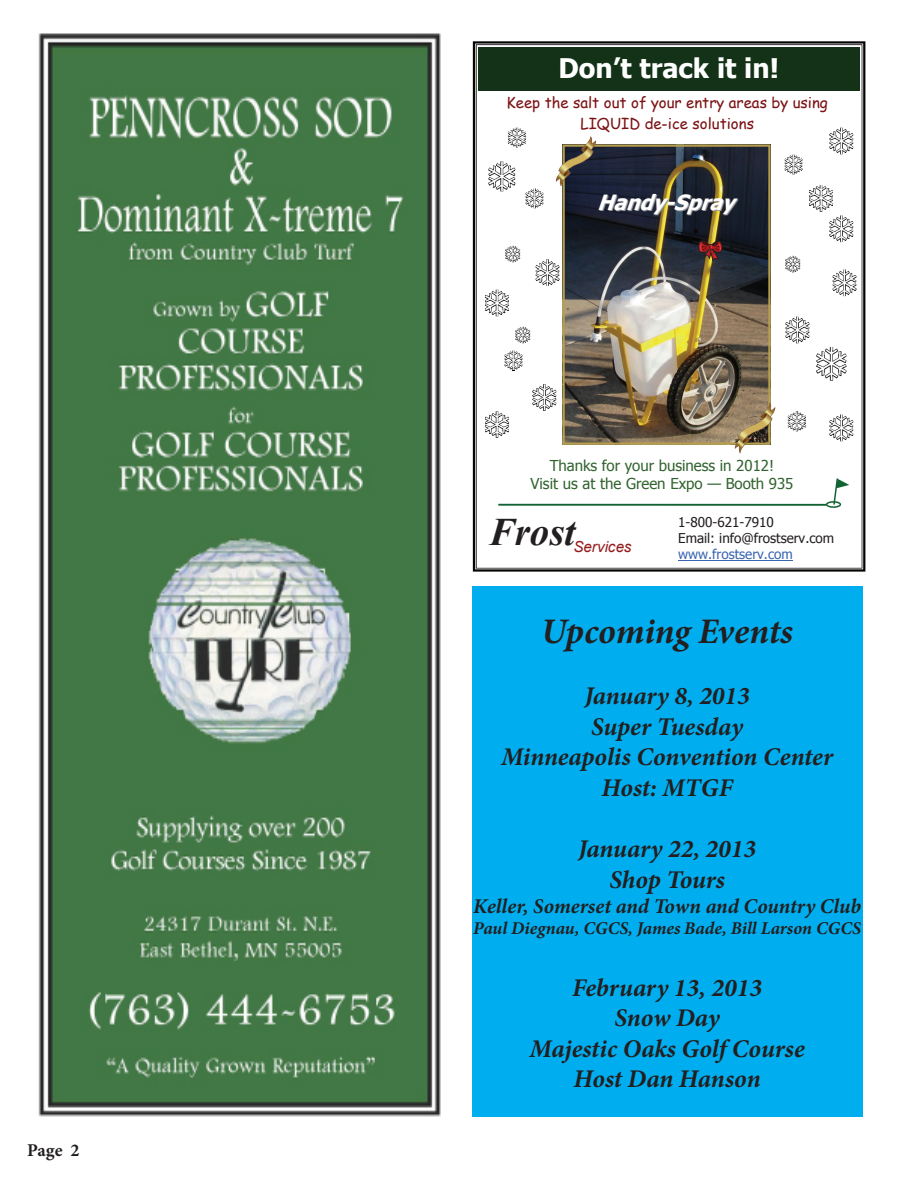
<style>
.page{position:relative;width:918px;height:1188px;background:#fff}
.page>*{position:absolute;margin:0;border:0;box-sizing:border-box;transform-origin:0 0}
.t1{font:italic 700 39px "Times New Roman";color:#231f20}
.t2{font:italic 700 36px "Minion Pro";letter-spacing:-.005em;color:#231f20}
.t3{font:700 27px "Tahoma";color:#fff}
.t4{font:italic 700 25.5px "Minion Pro";color:#231f20}
.t5{font:italic 700 21px "Minion Pro";letter-spacing:-.005em;color:#231f20}
.t6{font:italic 700 21px "Tahoma";color:#fff}
.t7{font:italic 700 18px "Minion Pro";color:#231f20}
.t8{font:700 18px "Minion Pro";color:#231f20}
.t9{font:italic 15.15px "Arial";color:#93191c}
.t10{font:15px/18.1px "Tahoma";color:#326330;text-align:center}
.t11{font:15px/20.9px "Comic Sans MS";color:#7b1214;text-align:center}
.t12{font:13.5px/16.4px "Tahoma";color:#231f20}
.s1{color:#3a65b0}
</style>
<div class="page">
<svg style="left:473px;top:41px;width:392px;height:531px"></svg>
<div style="left:478px;top:47px;width:382px;height:43px;background:#133217"></div>
<hr style="left:498px;top:504px;width:328px;height:2px;background:#116333">
<svg style="left:826px;top:477px;width:23px;height:31px"></svg>
<hr style="left:678px;top:560px;width:115px;height:1px;background:#3a65b0">
<img style="left:562px;top:144px;width:209px;height:301px">
<img style="left:556px;top:136px;width:40px;height:51px">
<img style="left:508px;top:128px;width:18px;height:20px">
<img style="left:829px;top:128px;width:24px;height:26px">
<img style="left:535px;top:259px;width:25px;height:27px">
<img style="left:485px;top:290px;width:24px;height:26px">
<img style="left:515px;top:327px;width:15px;height:16px">
<img style="left:532px;top:384px;width:24px;height:27px">
<img style="left:485px;top:411px;width:24px;height:27px">
<img style="left:785px;top:155px;width:18px;height:20px">
<img style="left:809px;top:185px;width:24px;height:27px">
<img style="left:829px;top:215px;width:24px;height:27px">
<img style="left:785px;top:256px;width:15px;height:17px">
<img style="left:832px;top:269px;width:25px;height:27px">
<img style="left:785px;top:317px;width:24px;height:26px">
<img style="left:816px;top:347px;width:31px;height:34px">
<img style="left:788px;top:411px;width:18px;height:20px">
<img style="left:525px;top:188px;width:18px;height:20px">
<img style="left:829px;top:414px;width:24px;height:27px">
<img style="left:488px;top:161px;width:27px;height:31px">
<img style="left:505px;top:246px;width:15px;height:16px">
<img style="left:504px;top:350px;width:19px;height:21px">
<svg style="left:698px;top:241px;width:25px;height:21px"></svg>
<img style="left:734px;top:403px;width:41px;height:51px">
<img style="left:38px;top:33px;width:402px;height:1084px">
<div style="left:472px;top:586px;width:391px;height:531px;background:#00aeef"></div>
<p class="t8" style="left:27px;top:1137px;width:54px">Page 2</p>
<p class="t3" style="left:559px;top:49px;width:222px">Don’t track it in!</p>
<p class="t11" style="left:507px;top:91px;width:323px">Keep the salt out of your entry areas by using<br>LIQUID de-ice solutions</p>
<p class="t6" style="left:597px;top:188px;width:138px">Handy -Spray</p>
<p class="t10" style="left:531px;top:456px;width:264px">Thanks for your business in 2012!<br>Visit us at the Green Expo — Booth 935</p>
<p class="t1" style="left:489px;top:504px;width:88px">Frost</p>
<p class="t9" style="left:573px;top:537px;width:60px">Services</p>
<p class="t12" style="left:678px;top:513px;width:158px">1-800-621-7910<br>Email: info@frostserv.com <span class="s1">www.frostserv.com</span></p>
<p class="t2" style="left:541px;top:606px;width:253px">Upcoming Events</p>
<p class="t4" style="left:584px;top:678px;width:167px">January 8, 2013</p>
<p class="t4" style="left:591px;top:708px;width:153px">Super Tuesday</p>
<p class="t4" style="left:501px;top:739px;width:334px">Minneapolis Convention Center</p>
<p class="t4" style="left:602px;top:769px;width:133px">Host: MTGF</p>
<p class="t4" style="left:578px;top:831px;width:180px">January 22, 2013</p>
<p class="t4" style="left:609px;top:861px;width:117px">Shop Tours</p>
<p class="t5" style="left:473px;top:891px;width:389px">Keller, Somerset and Town and Country Club</p>
<p class="t7" style="left:473px;top:916px;width:389px">Paul Diegnau, CGCS, James Bade, Bill Larson CGCS</p>
<p class="t4" style="left:572px;top:969px;width:191px">February 13, 2013</p>
<p class="t4" style="left:615px;top:1000px;width:107px">Snow Day</p>
<p class="t4" style="left:530px;top:1030px;width:277px">Majestic Oaks Golf Course</p>
<p class="t4" style="left:574px;top:1061px;width:189px">Host Dan Hanson</p>
</div>
